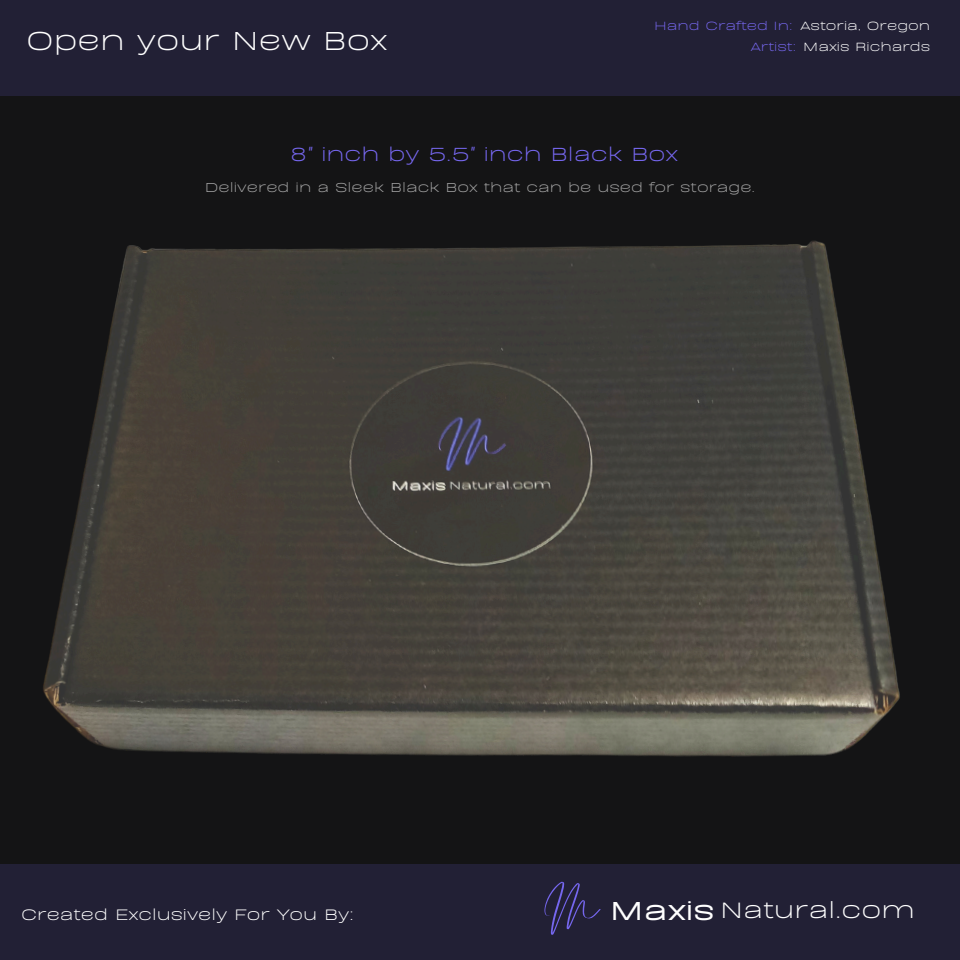
<style>
.page{position:relative;width:960px;height:960px;background:#141415}
.page>*{position:absolute;margin:0;border:0;box-sizing:border-box;transform-origin:0 0}
.t1{font:77.38px "Emitha Script";color:#7667ef}
.t2{font:30px "BD Sans";color:#fff}
.t3{font:25.62px "BD Sans";color:#fff}
.t4{font:21.88px "BD Sans";color:#7667ef}
.t5{font:17.5px "BD Sans";color:#fff}
.t6{font:15px "BD Sans";color:#a6a6a6}
.t7{font:13.75px/20.5px "BD Sans";color:#fff;text-align:right}
.t8{font:13.75px "BD Sans";color:#7667ef}
.s1{color:#7667ef}
.s2{font-weight:700;font-size:30px}
</style>
<div class="page">
<div style="left:0;top:864px;width:960px;height:96px;background:#222035"></div>
<div style="left:0;top:0;width:960px;height:96px;background:#222035"></div>
<img style="left:43px;top:240px;width:857px;height:517px">
<p class="t8" style="left:654px;top:19px;width:140px">Hand Crafted In:</p>
<h2 class="t2" style="left:26px;top:26px;width:363px">Open your New Box</h2>
<p class="t7" style="left:751px;top:16px;width:181px">Astoria, Oregon<br><span class="s1">Artist:</span> Maxis Richards</p>
<h3 class="t4" style="left:289px;top:143px;width:390px">8" inch by 5.5" inch Black Box</h3>
<p class="t6" style="left:205px;top:180px;width:552px">Delivered in a Sleek Black Box that can be used for storage.</p>
<p class="t5" style="left:21px;top:906px;width:334px">Created Exclusively For You By:</p>
<h1 class="t1" style="left:544px;top:865px;width:55px">M</h1>
<h3 class="t3" style="left:610px;top:898px;width:307px"><span class="s2">Maxis</span> Natural.com</h3>
</div>
